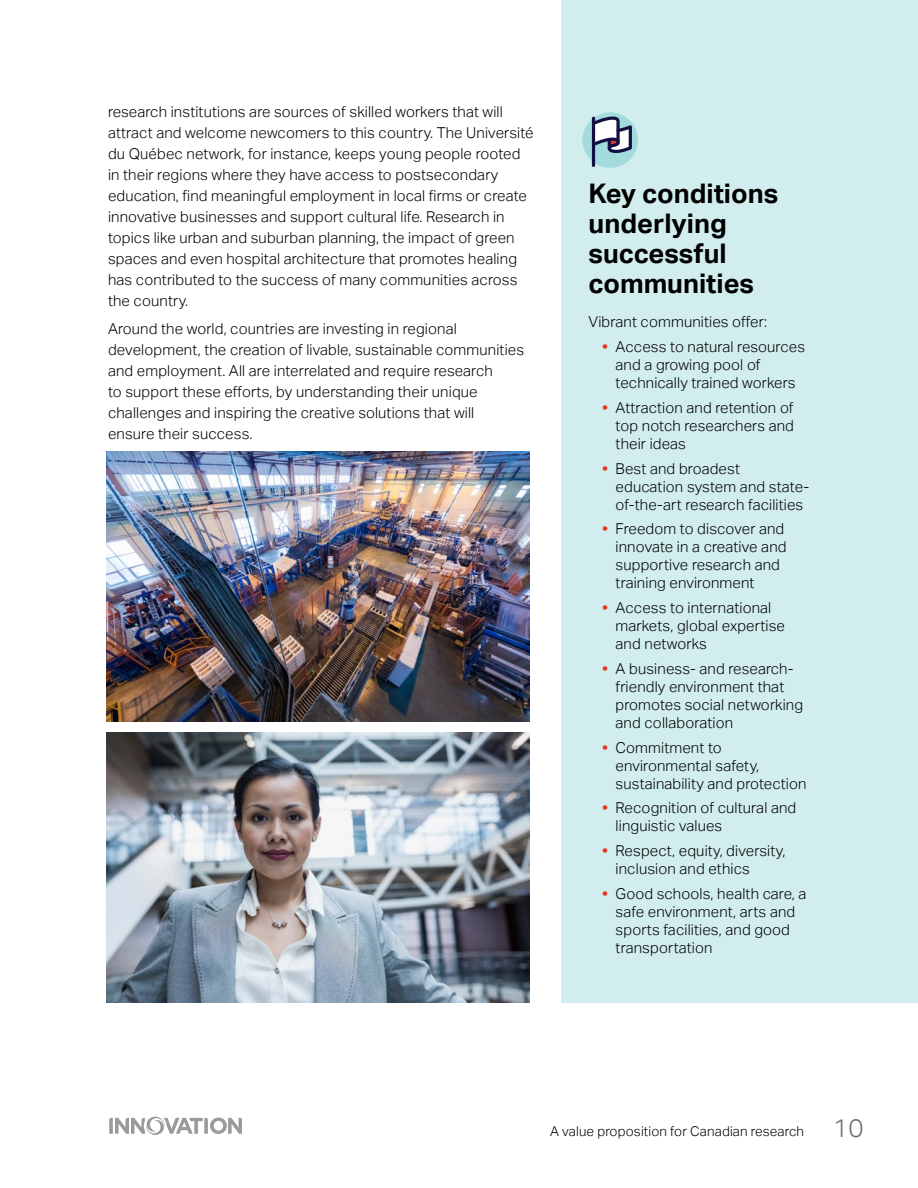
<style>
.page{position:relative;width:918px;height:1188px;background:#fff}
.page>*{position:absolute;margin:0;border:0;box-sizing:border-box;transform-origin:0 0}
.H2_no_Toc{font:700 27px/30px "Aktiv Grotesk";color:#000}
.Body{font:300 15px/18px "Aktiv Grotesk";letter-spacing:.01em;color:#000}
.t1{font:300 13.5px "Aktiv Grotesk";letter-spacing:.01em;color:#000}
.s1{font-weight:700;color:#e83728}
.s2{font-size:25.5px;color:#6d6e71}
</style>
<div class="page">
<svg style="left:109px;top:1117px;width:132px;height:18px"></svg>
<img style="left:107px;top:733px;width:422px;height:270px">
<img style="left:107px;top:451px;width:422px;height:271px">
<div style="left:562px;top:0;width:356px;height:1003px;background:#d1edee"></div>
<div style="left:582px;top:112px;width:56px;height:56px;background:#a3dbdd;border-radius:50%"></div>
<hr style="left:592px;top:118px;width:3px;height:47px;background:#120f43">
<svg style="left:590px;top:115px;width:44px;height:40px"></svg>
<p class="Body" style="left:108px;top:102px;width:427px;line-height:21px">research institutions are sources of skilled workers that will attract and welcome newcomers to this country. The Université du Québec network, for instance, keeps young people rooted in their regions where they have access to postsecondary education, find meaningful employment in local firms or create innovative businesses and support cultural life. Research in topics like urban and suburban planning, the impact of green spaces and even hospital architecture that promotes healing has contributed to the success of many communities across the country.</p>
<p class="Body" style="left:108px;top:318px;width:418px;line-height:21px">Around the world, countries are investing in regional development, the creation of livable, sustainable communities and employment. All are interrelated and require research<br>to support these efforts, by understanding their unique challenges and inspiring the creative solutions that will ensure their success.</p>
<p class="H2_no_Toc" style="left:589px;top:179px;width:191px">Key conditions underlying successful communities</p>
<p class="Body" style="left:589px;top:313px;width:180px">Vibrant communities offer:</p>
<p class="Body" style="left:616px;top:338px;width:191px;text-indent:-14px"><span class="s1">•</span> Access to natural resources and a growing pool of technically trained workers</p>
<p class="Body" style="left:616px;top:399px;width:180px;text-align:justify;text-indent:-14px"><span class="s1">•</span> Attraction and retention of top notch researchers and their ideas</p>
<p class="Body" style="left:616px;top:459px;width:195px;text-indent:-14px"><span class="s1">•</span> Best and broadest education system and state&shy;of-the-art research facilities</p>
<p class="Body" style="left:616px;top:520px;width:172px;text-indent:-14px"><span class="s1">•</span> Freedom to discover and innovate in a creative and supportive research and training environment</p>
<p class="Body" style="left:616px;top:599px;width:171px;text-indent:-14px"><span class="s1">•</span> Access to international markets, global expertise and networks</p>
<p class="Body" style="left:616px;top:660px;width:189px;text-indent:-14px"><span class="s1">•</span> A business- and research&shy;friendly environment that promotes social networking and collaboration</p>
<p class="Body" style="left:616px;top:738px;width:192px;text-indent:-14px"><span class="s1">•</span> Commitment to environmental safety, sustainability and protection</p>
<p class="Body" style="left:616px;top:799px;width:182px;text-indent:-14px"><span class="s1">•</span> Recognition of cultural and linguistic values</p>
<p class="Body" style="left:616px;top:842px;width:171px;text-indent:-14px"><span class="s1">•</span> Respect, equity, diversity, inclusion and ethics</p>
<p class="Body" style="left:616px;top:885px;width:192px;text-indent:-14px"><span class="s1">•</span> Good schools, health care, a safe environment, arts and sports facilities, and good transportation</p>
<p class="t1" style="left:550px;top:1124px;width:315px">A value proposition for Canadian research <span class="s2">10</span></p>
</div>
